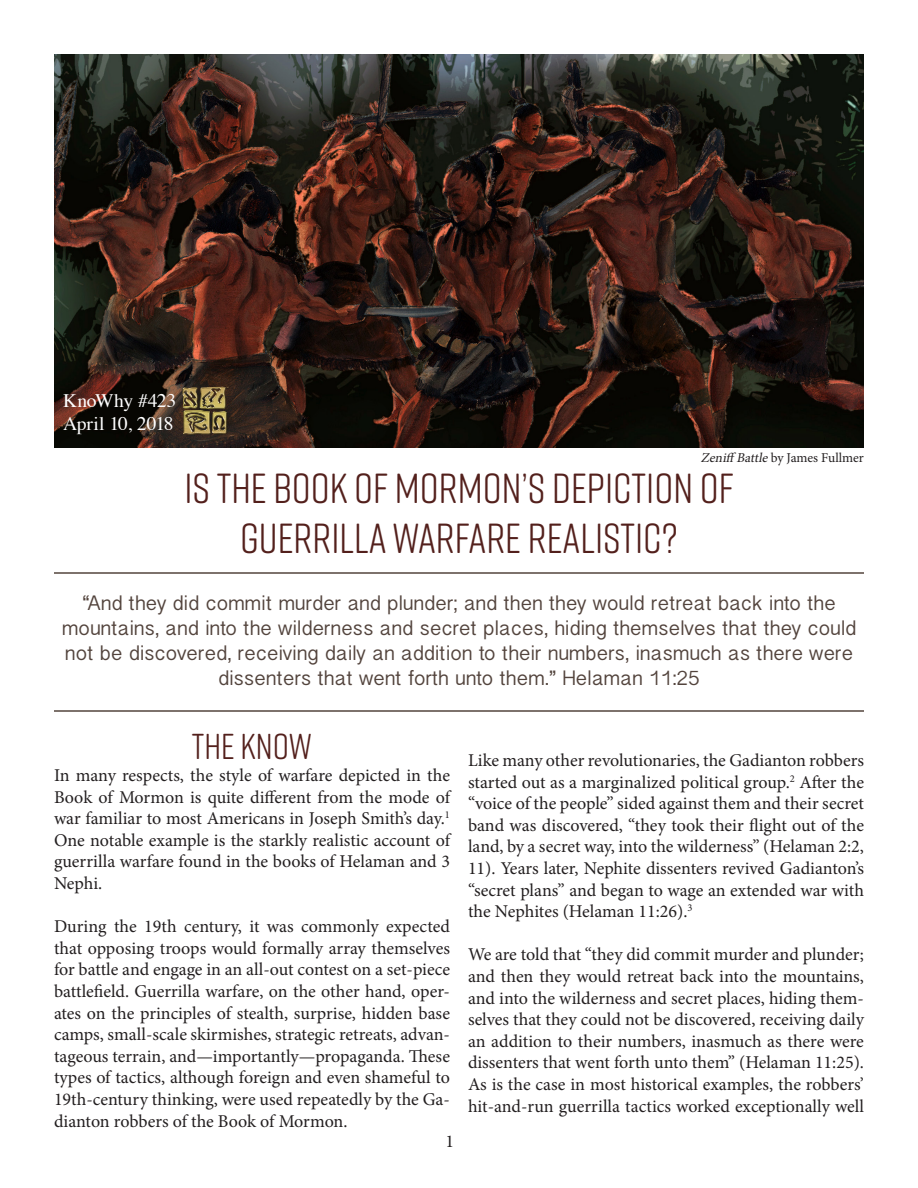
<style>
.page{position:relative;width:918px;height:1188px;background:#fff}
.page>*{position:absolute;margin:0;border:0;box-sizing:border-box;transform-origin:0 0}
.t1{font:42px "Rift Soft";color:#53201c}
.t2{font:36px "Rift Soft";color:#53201c}
.t3{font:21px/25.2px "Myanmar Sangam MN";color:#53443d;text-align:center}
.t4{font:19.05px "Times";letter-spacing:-.015em;color:#fff}
.t5{font:18px/21.6px "Minion Pro";color:#231f20;text-align:justify}
.t6{font:13.5px "Minion Pro";letter-spacing:-.005em;color:#231f20}
.s1{font-style:italic}
</style>
<div class="page">
<img style="left:54px;top:54px;width:810px;height:394px">
<img style="left:182px;top:386px;width:47px;height:49px">
<hr style="left:54px;top:572px;width:810px;height:2px;background:#53443d">
<hr style="left:54px;top:710px;width:810px;height:2px;background:#53443d">
<p class="t4" style="left:63px;top:383px;width:115px">KnoWhy #423</p>
<p class="t4" style="left:63px;top:406px;width:112px">April 10, 2018</p>
<p class="t6" style="left:701px;top:448px;width:165px"><span class="s1">Zeniff Battle</span>by James Fullmer</p>
<p class="t1" style="left:184px;top:458px;width:551px">IS THE BOOK OF MORMON’S DEPICTION OF</p>
<p class="t1" style="left:240px;top:509px;width:439px">GUERRILLA WARFARE REALISTIC?</p>
<p class="t3" style="left:62px;top:590px;width:796px">“And they did commit murder and plunder; and then they would retreat back into the mountains, and into the wilderness and secret places, hiding themselves that they could not be discovered, receiving daily an addition to their numbers, inasmuch as there were dissenters that went forth unto them.” Helaman 11:25</p>
<p class="t2" style="left:192px;top:721px;width:122px">THE KNOW</p>
<p class="t5" style="left:54px;top:764px;width:398px">In many respects, the style of warfare depicted in the Book of Mormon is quite different from the mode of war familiar to most Americans in Joseph Smith’s day.<sup>1<br></sup>One notable example is the starkly realistic account of guerrilla warfare found in the books of Helaman and 3<br>Nephi.</p>
<p class="t5" style="left:54px;top:916px;width:398px">During the 19th century, it was commonly expected that opposing troops would formally array themselves for battle and engage in an all-out contest on a set-piece battlefield. Guerrilla warfare, on the other hand, oper&shy;ates on the principles of stealth, surprise, hidden base camps, small-scale skirmishes, strategic retreats, advan&shy;tageous terrain, and—importantly—propaganda. These types of tactics, although foreign and even shameful to 19th-century thinking, were used repeatedly by the Ga&shy;dianton robbers of the Book of Mormon.</p>
<p class="t5" style="left:446px;top:1131px;width:10px">1</p>
<p class="t5" style="left:468px;top:749px;width:398px">Like many other revolutionaries, the Gadianton robbers started out as a marginalized political group.<sup>2</sup> After the “voice of the people” sided against them and their secret band was discovered, “they took their flight out of the land, by a secret way, into the wilderness” (Helaman 2:2, 11). Years later, Nephite dissenters revived Gadianton’s “secret plans” and began to wage an extended war with the Nephites (Helaman 11:26).<sup>3</sup></p>
<p class="t5" style="left:468px;top:944px;width:398px">We are told that “they did commit murder and plunder; and then they would retreat back into the mountains, and into the wilderness and secret places, hiding them&shy;selves that they could not be discovered, receiving daily an addition to their numbers, inasmuch as there were dissenters that went forth unto them” (Helaman 11:25).<br>As is the case in most historical examples, the robbers’ hit-and-run guerrilla tactics worked exceptionally well</p>
</div>
